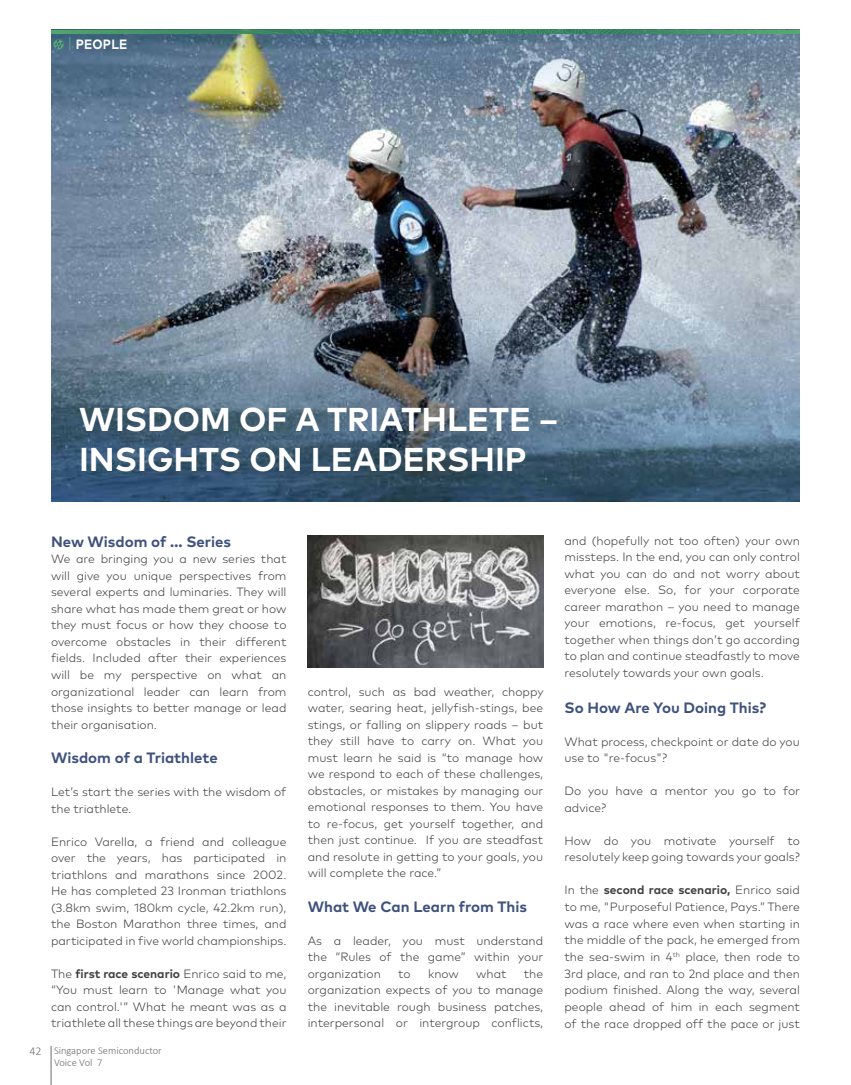
<style>
.page{position:relative;width:851px;height:1085px;background:#fff}
.page>*{position:absolute;margin:0;border:0;box-sizing:border-box;transform-origin:0 0}
.t1{font:700 33px/39.6px "Mark Pro";color:#fff}
.t2{font:700 15px "Mark Pro";color:#3f527d}
.t3{font:700 13.5px "Mark Pro";letter-spacing:.02em;color:#fff;scale:.91 1}
.t4{font:300 12px/16.5px "Mark Pro";color:#414042;text-align:justify}
.t5{font:300 10.5px/12px "Calibri";color:#6d6e71}
.s1{font-weight:700}
.s2{font-size:12px}
</style>
<div class="page">
<img style="left:308px;top:535px;width:235px;height:132px">
<img style="left:51px;top:33px;width:748px;height:468px">
<img style="left:51px;top:30px;width:748px;height:3px">
<svg style="left:52px;top:37px;width:18px;height:14px"></svg>
<hr style="left:51px;top:1045px;width:1px;height:39px;background:#6d6e71">
<p class="t3" style="left:76px;top:34px;width:58px">PEOPLE</p>
<h1 class="t1" style="left:79px;top:397px;width:480px">WISDOM OF A TRIATHLETE –<br>INSIGHTS ON LEADERSHIP</h1>
<p class="t2" style="left:51px;top:530px;width:182px">New Wisdom of … Series</p>
<p class="t4" style="left:51px;top:550px;width:237px">We are bringing you a new series that will give you unique perspectives from several experts and luminaries. They will share what has made them great or how they must focus or how they choose to overcome obstacles in their different fields. Included after their experiences will be my perspective on what an organizational leader can learn from those insights to better manage or lead their organisation.</p>
<p class="t2" style="left:51px;top:746px;width:168px">Wisdom of a Triathlete</p>
<p class="t4" style="left:51px;top:782px;width:237px">Let’s start the series with the wisdom of the triathlete.</p>
<p class="t4" style="left:51px;top:832px;width:237px">Enrico Varella, a friend and colleague over the years, has participated in triathlons and marathons since 2002.<br>He has completed 23 Ironman triathlons (3.8km swim, 180km cycle, 42.2km run), the Boston Marathon three times, and participated in five world championships.</p>
<p class="t4" style="left:51px;top:964px;width:237px">The <span class="s1">first race scenario</span> Enrico said to me, “You must learn to 'Manage what you can control.'” What he meant was as a triathlete all these things are beyond their</p>
<p class="t5" style="left:54px;top:1044px;width:109px;text-indent:-24px"><span class="s2">42</span> Singapore Semiconductor<br>Voice Vol 7</p>
<p class="t4" style="left:308px;top:682px;width:237px">control, such as bad weather, choppy water, searing heat, jellyfish-stings, bee stings, or falling on slippery roads – but they still have to carry on. What you must learn he said is “to manage how we respond to each of these challenges, obstacles, or mistakes by managing our emotional responses to them. You have to re-focus, get yourself together, and then just continue. If you are steadfast and resolute in getting to your goals, you will complete the race.”</p>
<p class="t2" style="left:308px;top:894px;width:221px">What We Can Learn from This</p>
<p class="t4" style="left:308px;top:931px;width:237px">As a leader, you must understand the “Rules of the game” within your organization</p>
<p class="t4" style="left:308px;top:964px;width:237px;text-indent:216px">the organization expects of you to manage the inevitable rough business patches, interpersonal or intergroup conflicts,</p>
<p class="t4" style="left:398px;top:964px;width:14px">to</p>
<p class="t4" style="left:428px;top:964px;width:32px">know</p>
<p class="t4" style="left:476px;top:964px;width:32px">what</p>
<p class="t4" style="left:564px;top:531px;width:237px">and (hopefully not too often) your own missteps. In the end, you can only control what you can do and not worry about everyone else. So, for your corporate career marathon – you need to manage your emotions, re-focus, get yourself together when things don’t go according to plan and continue steadfastly to move resolutely towards your own goals.</p>
<p class="t2" style="left:564px;top:695px;width:203px">So How Are You Doing This?</p>
<p class="t4" style="left:564px;top:732px;width:237px">What process, checkpoint or date do you use to "re-focus"?</p>
<p class="t4" style="left:564px;top:781px;width:237px">Do you have a mentor you go to for advice?</p>
<p class="t4" style="left:564px;top:831px;width:237px">How do you motivate yourself to resolutely keep going towards your goals?</p>
<p class="t4" style="left:564px;top:880px;width:237px">In the <span class="s1">second race scenario,</span> Enrico said to me, "Purposeful Patience, Pays.” There was a race where even when starting in the middle of the pack, he emerged from the sea-swim in 4<sup>th</sup> place, then rode to 3rd place, and ran to 2nd place and then podium finished. Along the way, several people ahead of him in each segment of the race dropped off the pace or just</p>
</div>
